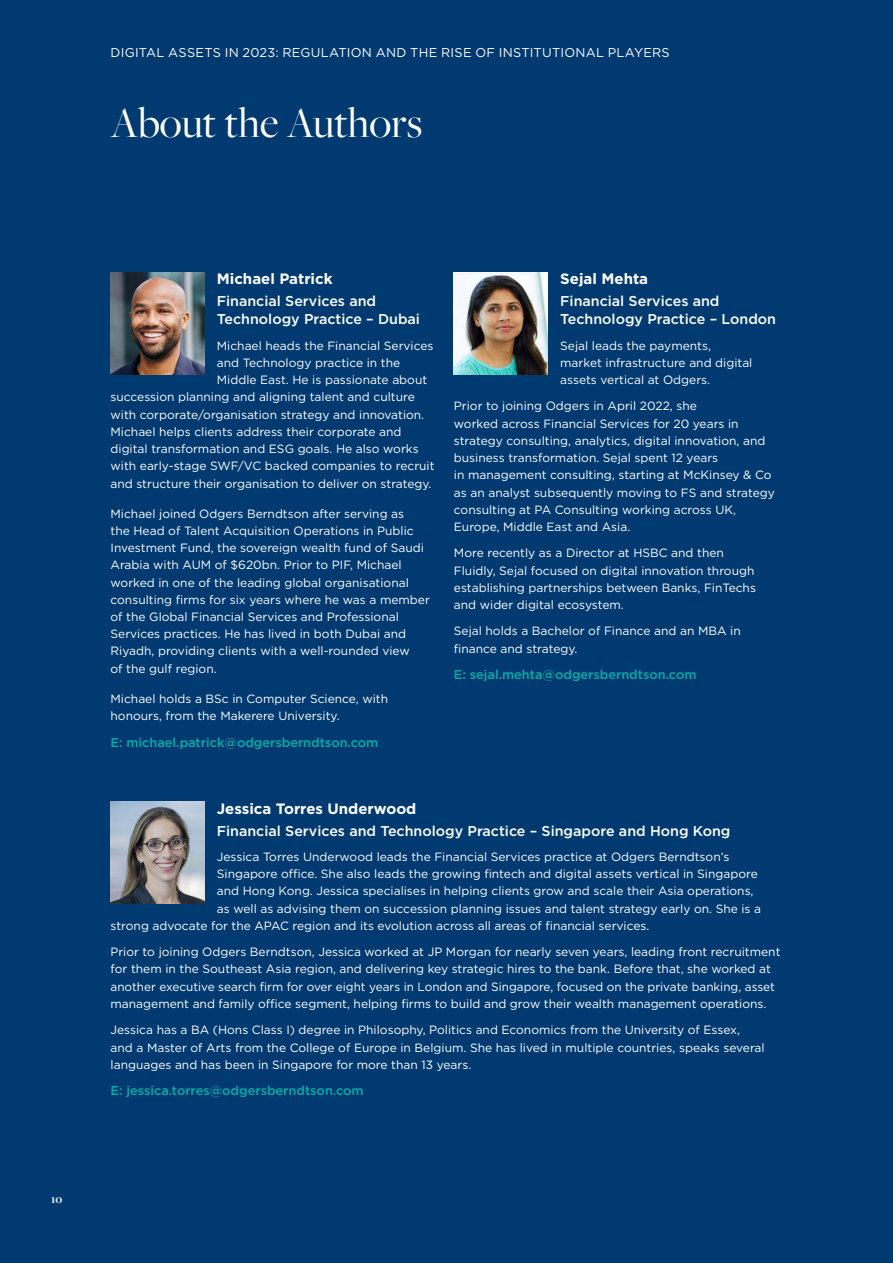
<style>
.page{position:relative;width:893px;height:1263px;background:#003a70}
.page>*{position:absolute;margin:0;border:0;box-sizing:border-box;transform-origin:0 0}
.t1{font:45px "Freight Big Pro";color:#fff}
.t2{font:700 15px "Gotham";color:#fff}
.t3{font:500 14.25px/18px "Gotham";color:#fff}
.t4{font:500 12.75px "Gotham";color:#00afaa}
.t5{font:12.75px "Gotham";letter-spacing:.02em;color:#fff}
.t6{font:12px/17.2px "Gotham";color:#fff}
.t7{font:700 12px "Freight Disp";color:#fff}
</style>
<div class="page">
<img style="left:111px;top:272px;width:93px;height:102px">
<img style="left:111px;top:801px;width:93px;height:103px">
<img style="left:454px;top:272px;width:93px;height:102px">
<p class="t5" style="left:111px;top:44px;width:561px">DIGITAL ASSETS IN 2023: REGULATION AND THE RISE OF INSTITUTIONAL PLAYERS</p>
<h1 class="t1" style="left:111px;top:93px;width:313px">About the Authors</h1>
<p class="t7" style="left:51px;top:1193px;width:13px">10</p>
<p class="t2" style="left:217px;top:269px;width:117px">Michael Patrick</p>
<p class="t3" style="left:217px;top:292px;width:205px">Financial Services and<br>Technology Practice – Dubai</p>
<p class="t6" style="left:217px;top:336px;width:218px">Michael heads the Financial Services</p>
<p class="t6" style="left:217px;top:354px;width:185px">and Technology practice in the</p>
<p class="t6" style="left:217px;top:371px;width:212px">Middle East. He is passionate about</p>
<p class="t6" style="left:111px;top:388px;width:306px">succession planning and aligning talent and culture</p>
<p class="t6" style="left:111px;top:405px;width:315px">with corporate/organisation strategy and innovation.</p>
<p class="t6" style="left:111px;top:423px;width:293px">Michael helps clients address their corporate and</p>
<p class="t6" style="left:111px;top:440px;width:310px">digital transformation and ESG goals. He also works</p>
<p class="t6" style="left:111px;top:457px;width:326px">with early-stage SWF/VC backed companies to recruit</p>
<p class="t6" style="left:111px;top:474px;width:322px">and structure their organisation to deliver on strategy.</p>
<p class="t6" style="left:111px;top:504px;width:321px">Michael joined Odgers Berndtson after serving as<br>the Head of Talent Acquisition Operations in Public Investment Fund, the sovereign wealth fund of Saudi Arabia with AUM of $620bn. Prior to PIF, Michael worked in one of the leading global organisational consulting firms for six years where he was a member of the Global Financial Services and Professional Services practices. He has lived in both Dubai and Riyadh, providing clients with a well-rounded view<br>of the gulf region.</p>
<p class="t6" style="left:111px;top:690px;width:279px">Michael holds a BSc in Computer Science, with honours, from the Makerere University.</p>
<p class="t4" style="left:111px;top:734px;width:269px">E: michael.patrick@odgersberndtson.com</p>
<p class="t2" style="left:560px;top:269px;width:89px">Sejal Mehta</p>
<p class="t3" style="left:560px;top:292px;width:217px">Financial Services and<br>Technology Practice – London</p>
<p class="t6" style="left:560px;top:336px;width:194px">Sejal leads the payments, market infrastructure and digital assets vertical at Odgers.</p>
<p class="t6" style="left:454px;top:397px;width:323px">Prior to joining Odgers in April 2022, she<br>worked across Financial Services for 20 years in strategy consulting, analytics, digital innovation, and business transformation. Sejal spent 12 years<br>in management consulting, starting at McKinsey &amp; Co as an analyst subsequently moving to FS and strategy consulting at PA Consulting working across UK, Europe, Middle East and Asia.</p>
<p class="t6" style="left:454px;top:544px;width:304px">More recently as a Director at HSBC and then Fluidly, Sejal focused on digital innovation through establishing partnerships between Banks, FinTechs and wider digital ecosystem.</p>
<p class="t6" style="left:454px;top:622px;width:288px">Sejal holds a Bachelor of Finance and an MBA in finance and strategy.</p>
<p class="t4" style="left:454px;top:666px;width:244px">E: sejal.mehta@odgersberndtson.com</p>
<p class="t2" style="left:217px;top:798px;width:201px">Jessica Torres Underwood</p>
<p class="t3" style="left:217px;top:822px;width:515px">Financial Services and Technology Practice – Singapore and Hong Kong</p>
<p class="t6" style="left:217px;top:848px;width:514px">Jessica Torres Underwood leads the Financial Services practice at Odgers Berndtson’s</p>
<p class="t6" style="left:217px;top:865px;width:542px">Singapore office. She also leads the growing fintech and digital assets vertical in Singapore</p>
<p class="t6" style="left:217px;top:882px;width:538px">and Hong Kong. Jessica specialises in helping clients grow and scale their Asia operations,</p>
<p class="t6" style="left:217px;top:899px;width:546px">as well as advising them on succession planning issues and talent strategy early on. She is a</p>
<p class="t6" style="left:111px;top:917px;width:540px">strong advocate for the APAC region and its evolution across all areas of financial services.</p>
<p class="t6" style="left:111px;top:943px;width:671px">Prior to joining Odgers Berndtson, Jessica worked at JP Morgan for nearly seven years, leading front recruitment for them in the Southeast Asia region, and delivering key strategic hires to the bank. Before that, she worked at another executive search firm for over eight years in London and Singapore, focused on the private banking, asset management and family office segment, helping firms to build and grow their wealth management operations.</p>
<p class="t6" style="left:111px;top:1021px;width:656px">Jessica has a BA (Hons Class I) degree in Philosophy, Politics and Economics from the University of Essex, and a Master of Arts from the College of Europe in Belgium. She has lived in multiple countries, speaks several languages and has been in Singapore for more than 13 years.</p>
<p class="t4" style="left:111px;top:1082px;width:255px">E: jessica.torres@odgersberndtson.com</p>
</div>
